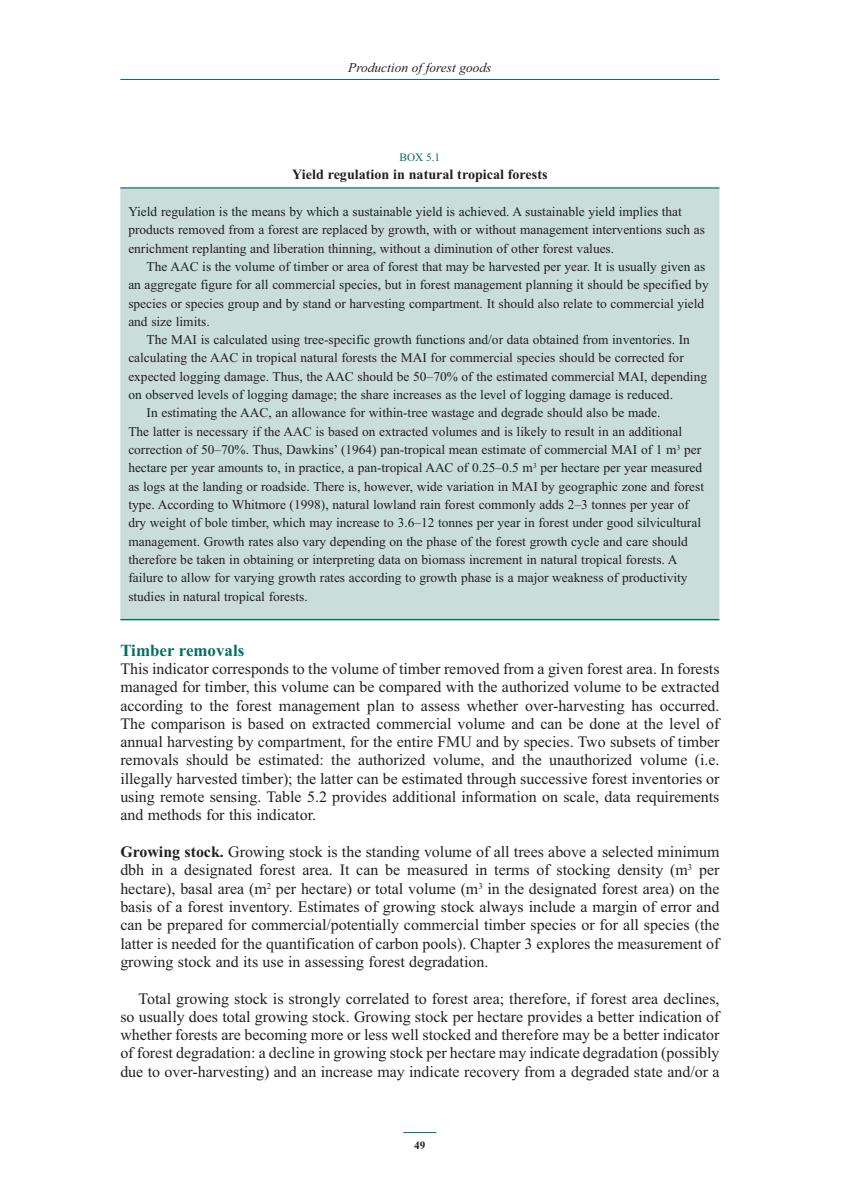
<style>
.page{position:relative;width:847px;height:1188px;background:#fff}
.page>*{position:absolute;margin:0;border:0;box-sizing:border-box;transform-origin:0 0}
.t1{font:700 16.95px "Times New Roman";color:#007061}
.t2{font:15.9px/18.3px "Times New Roman";color:#231f20;text-align:justify}
.t3{font:700 14.1px "Times New Roman";color:#231f20}
.t4{font:13.35px/18.3px "Times New Roman";color:#231f20}
.t5{font:italic 13.35px "Times New Roman";color:#231f20}
.t6{font:11.25px "Times New Roman";color:#007061}
.t7{font:700 11.25px "Times New Roman";color:#231f20}
.s1{font-weight:700}
</style>
<div class="page">
<hr style="left:403px;top:1132px;width:33px;height:1px;background:#007061">
<hr style="left:120px;top:79px;width:599px;height:1px;background:#007061">
<hr style="left:120px;top:187px;width:599px;height:2px;background:#007061">
<div style="left:120px;top:189px;width:599px;height:430px;background:#c9ddda"></div>
<hr style="left:120px;top:619px;width:599px;height:1px;background:#007061">
<p class="t5" style="left:348px;top:63px;width:145px">Production of forest goods</p>
<p class="t6" style="left:400px;top:153px;width:42px">BOX 5.1</p>
<p class="t3" style="left:292px;top:170px;width:257px">Yield regulation in natural tropical forests</p>
<p class="t4" style="left:128px;top:204px;width:578px">Yield regulation is the means by which a sustainable yield is achieved. A sustainable yield implies that products removed from a forest are replaced by growth, with or without management interventions such as enrichment replanting and liberation thinning, without a diminution of other forest values.</p>
<p class="t4" style="left:128px;top:259px;width:582px;text-indent:18px">The AAC is the volume of timber or area of forest that may be harvested per year. It is usually given as an aggregate figure for all commercial species, but in forest management planning it should be specified by species or species group and by stand or harvesting compartment. It should also relate to commercial yield and size limits.</p>
<p class="t4" style="left:147px;top:332px;width:545px">The MAI is calculated using tree-specific growth functions and/or data obtained from inventories. In</p>
<p class="t4" style="left:128px;top:350px;width:557px">calculating the AAC in tropical natural forests the MAI for commercial species should be corrected for</p>
<p class="t4" style="left:128px;top:368px;width:580px">expected logging damage. Thus, the AAC should be 50–70% of the estimated commercial MAI, depending</p>
<p class="t4" style="left:128px;top:387px;width:546px">on observed levels of logging damage; the share increases as the level of logging damage is reduced.</p>
<p class="t4" style="left:147px;top:405px;width:515px">In estimating the AAC, an allowance for within-tree wastage and degrade should also be made.</p>
<p class="t4" style="left:128px;top:423px;width:555px">The latter is necessary if the AAC is based on extracted volumes and is likely to result in an additional</p>
<p class="t4" style="left:128px;top:442px;width:574px">correction of 50–70%. Thus, Dawkins’ (1964) pan-tropical mean estimate of commercial MAI of 1 m<sup>3</sup> per</p>
<p class="t4" style="left:128px;top:460px;width:575px">hectare per year amounts to, in practice, a pan-tropical AAC of 0.25–0.5 m<sup>3</sup> per hectare per year measured</p>
<p class="t4" style="left:128px;top:478px;width:577px">as logs at the landing or roadside. There is, however, wide variation in MAI by geographic zone and forest</p>
<p class="t4" style="left:128px;top:497px;width:562px">type. According to Whitmore (1998), natural lowland rain forest commonly adds 2–3 tonnes per year of</p>
<p class="t4" style="left:128px;top:515px;width:574px">dry weight of bole timber, which may increase to 3.6–12 tonnes per year in forest under good silvicultural</p>
<p class="t4" style="left:128px;top:533px;width:561px">management. Growth rates also vary depending on the phase of the forest growth cycle and care should</p>
<p class="t4" style="left:128px;top:552px;width:551px">therefore be taken in obtaining or interpreting data on biomass increment in natural tropical forests. A</p>
<p class="t4" style="left:128px;top:570px;width:561px">failure to allow for varying growth rates according to growth phase is a major weakness of productivity</p>
<p class="t4" style="left:128px;top:588px;width:181px">studies in natural tropical forests.</p>
<p class="t1" style="left:120px;top:644px;width:125px">Timber removals</p>
<p class="t2" style="left:120px;top:661px;width:601px">This indicator corresponds to the volume of timber removed from a given forest area. In forests managed for timber, this volume can be compared with the authorized volume to be extracted according to the forest management plan to assess whether over-harvesting has occurred.<br>The comparison is based on extracted commercial volume and can be done at the level of annual harvesting by compartment, for the entire FMU and by species. Two subsets of timber removals should be estimated: the authorized volume, and the unauthorized volume (i.e. illegally harvested timber); the latter can be estimated through successive forest inventories or using remote sensing. Table 5.2 provides additional information on scale, data requirements and methods for this indicator.</p>
<p class="t2" style="left:120px;top:844px;width:601px"><span class="s1">Growing stock.</span> Growing stock is the standing volume of all trees above a selected minimum dbh in a designated forest area. It can be measured in terms of stocking density (m<sup>3</sup> per hectare), basal area (m<sup>2</sup> per hectare) or total volume (m<sup>3</sup> in the designated forest area) on the basis of a forest inventory. Estimates of growing stock always include a margin of error and can be prepared for commercial/potentially commercial timber species or for all species (the latter is needed for the quantification of carbon pools). Chapter 3 explores the measurement of growing stock and its use in assessing forest degradation.</p>
<p class="t2" style="left:120px;top:991px;width:601px;text-indent:18px">Total growing stock is strongly correlated to forest area; therefore, if forest area declines, so usually does total growing stock. Growing stock per hectare provides a better indication of whether forests are becoming more or less well stocked and therefore may be a better indicator of forest degradation: a decline in growing stock per hectare may indicate degradation (possibly due to over-harvesting) and an increase may indicate recovery from a degraded state and/or a</p>
<p class="t7" style="left:414px;top:1141px;width:13px">49</p>
</div>
